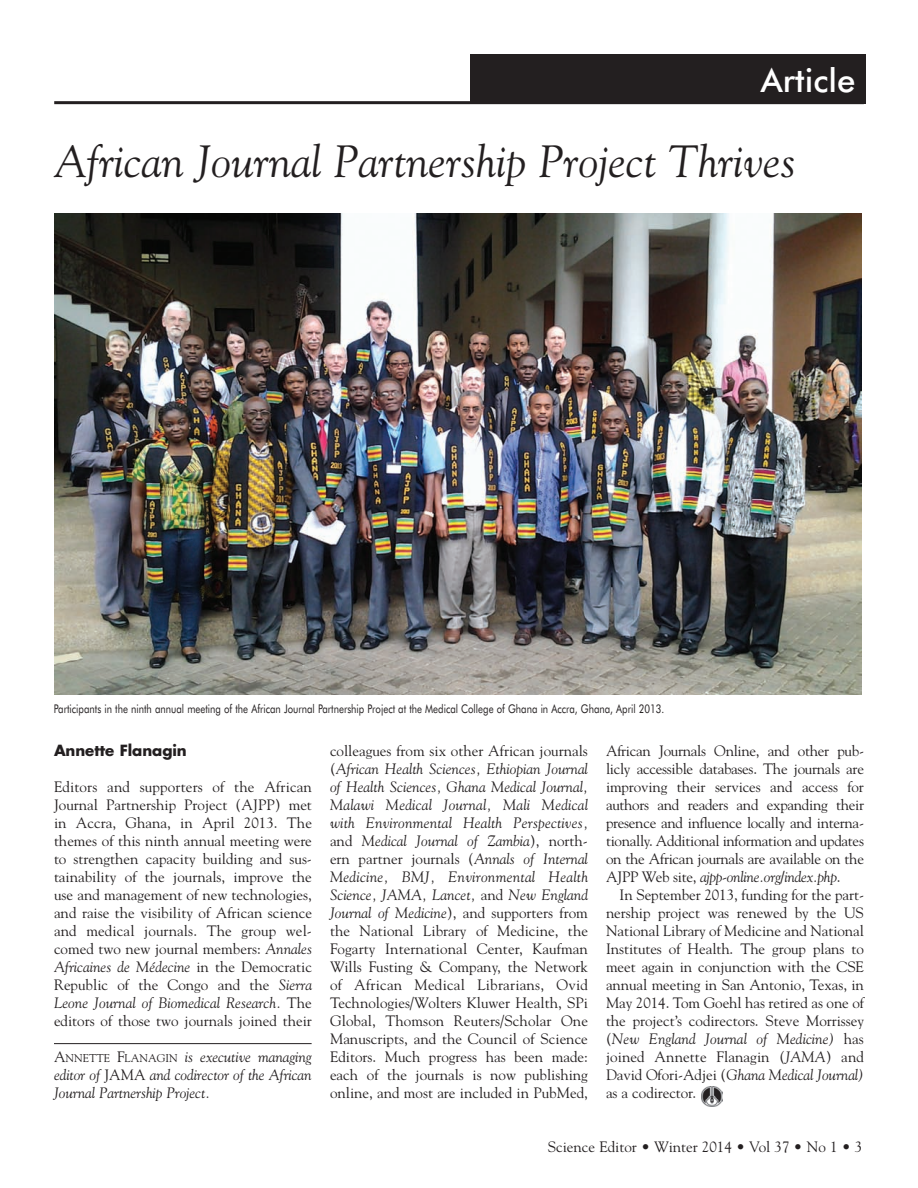
<style>
.page{position:relative;width:918px;height:1188px;background:#fff}
.page>*{position:absolute;margin:0;border:0;box-sizing:border-box;transform-origin:0 0}
.t1{font:italic 45px "Goudy";color:#231f20}
.t2{font:500 33px "Futura BT";color:#fff}
.t3{font:15px/18px "Goudy";color:#231f20;text-align:justify}
.t4{font:italic 15px/18px "Goudy";letter-spacing:-.005em;color:#231f20;text-align:justify}
.t5{font:700 15px "Futura";letter-spacing:-.005em;color:#231f20}
.t6{font:12px "Futura BT";color:#231f20;scale:.8 1}
.s1{font-style:italic}
.s2{font-style:normal}
.s3{font-style:normal;font-size:11.25px}
</style>
<div class="page">
<hr style="left:54px;top:101px;width:810px;height:3px;background:#231f20">
<div style="left:470px;top:54px;width:396px;height:50px;background:#231f20"></div>
<svg style="left:701px;top:1086px;width:22px;height:16px"></svg>
<img style="left:702px;top:1087px;width:20px;height:20px">
<hr style="left:54px;top:1043px;width:258px;height:1px;background:#231f20">
<img style="left:55px;top:213px;width:806px;height:481px">
<h2 class="t2" style="left:761px;top:66px;width:96px">Article</h2>
<h1 class="t1" style="left:54px;top:142px;width:743px">African Journal Partnership Project Thrives</h1>
<p class="t6" style="left:54px;top:703px;width:764px">Participants in the ninth annual meeting of the African Journal Partnership Project at the Medical College of Ghana in Accra, Ghana, April 2013.</p>
<p class="t5" style="left:54px;top:743px;width:134px">Annette Flanagin</p>
<p class="t3" style="left:54px;top:778px;width:260px">Editors and supporters of the African Journal Partnership Project (AJPP) met in Accra, Ghana, in April 2013. The themes of this ninth annual meeting were to strengthen capacity building and sus&shy;tainability of the journals, improve the use and management of new technologies, and raise the visibility of African science and medical journals. The group wel&shy;comed two new journal members: <span class="s1">Annales Africaines de Médecine</span> in the Democratic Republic of the Congo and the <span class="s1">Sierra Leone Journal of Biomedical Research.</span> The editors of those two journals joined their</p>
<p class="t4" style="left:54px;top:1048px;width:259px"><span class="s2">A</span><span class="s3">NNETTE</span> <span class="s2">F</span><span class="s3">LANAGIN</span> is executive managing editor of <span class="s2">JAMA</span> and codirector of the African Journal Partnership Project.</p>
<p class="t3" style="left:330px;top:742px;width:260px">colleagues from six other African journals (<span class="s1">African Health Sciences, Ethiopian Journal of Health Sciences, Ghana Medical Journal, Malawi Medical Journal, Mali Medical with Environmental Health Perspectives, </span>and <span class="s1">Medical Journal of Zambia</span>), north&shy;ern partner journals (<span class="s1">Annals of Internal Medicine, BMJ, Environmental Health Science, JAMA, Lancet,</span> and <span class="s1">New England Journal of Medicine</span>), and supporters from the National Library of Medicine, the Fogarty International Center, Kaufman Wills Fusting &amp; Company, the Network of African Medical Librarians, Ovid Technologies/Wolters Kluwer Health, SPi Global, Thomson Reuters/Scholar One Manuscripts, and the Council of Science Editors. Much progress has been made: each of the journals is now publishing online, and most are included in PubMed,</p>
<p class="t3" style="left:606px;top:743px;width:260px">African Journals Online, and other pub&shy;licly accessible databases. The journals are improving their services and access for authors and readers and expanding their presence and influence locally and interna&shy;tionally. Additional information and updates on the African journals are available on the AJPP Web site, <span class="s1">ajpp-online.org/index.php</span>.</p>
<p class="t3" style="left:606px;top:887px;width:260px;text-indent:14px">In September 2013, funding for the part&shy;nership project was renewed by the US National Library of Medicine and National Institutes of Health. The group plans to meet again in conjunction with the CSE annual meeting in San Antonio, Texas, in May 2014. Tom Goehl has retired as one of the project’s codirectors. Steve Morrissey (<span class="s1">New England Journal of Medicine)</span> has joined Annette Flanagin (<span class="s1">JAMA</span>) and David Ofori-Adjei (<span class="s1">Ghana Medical Journal) </span>as a codirector.</p>
<p class="t3" style="left:548px;top:1138px;width:316px">Science Editor • Winter 2014 • Vol 37 • No 1 • 3</p>
</div>
